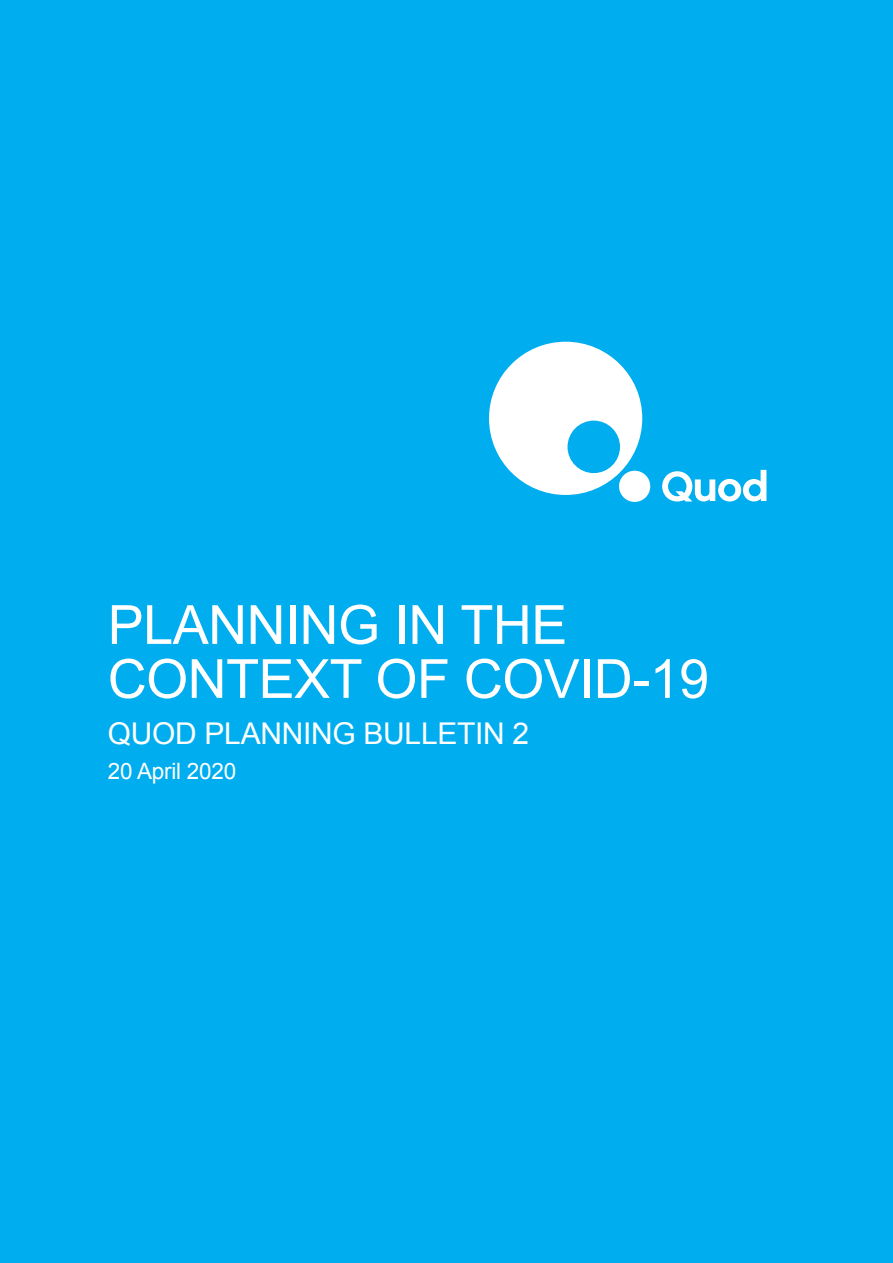
<style>
.page{position:relative;width:893px;height:1263px;background:#00aeef}
.page>*{position:absolute;margin:0;border:0;box-sizing:border-box;transform-origin:0 0}
.t1{font:54px/54px "Arial";letter-spacing:-.01em;color:#fff}
.t2{font:30px "Arial";letter-spacing:-.01em;color:#fff}
.t3{font:22.5px "Arial";letter-spacing:-.01em;color:#fff}
</style>
<div class="page">
<svg style="left:489px;top:342px;width:153px;height:153px"></svg>
<div style="left:619px;top:471px;width:31px;height:31px;background:#fff;border-radius:50%"></div>
<svg style="left:662px;top:470px;width:104px;height:31px"></svg>
<p class="t1" style="left:108px;top:598px;width:603px">PLANNING IN THE<br>CONTEXT OF COVID-19</p>
<p class="t2" style="left:108px;top:714px;width:423px">QUOD PLANNING BULLETIN 2</p>
<p class="t3" style="left:108px;top:757px;width:130px">20 April 2020</p>
</div>
